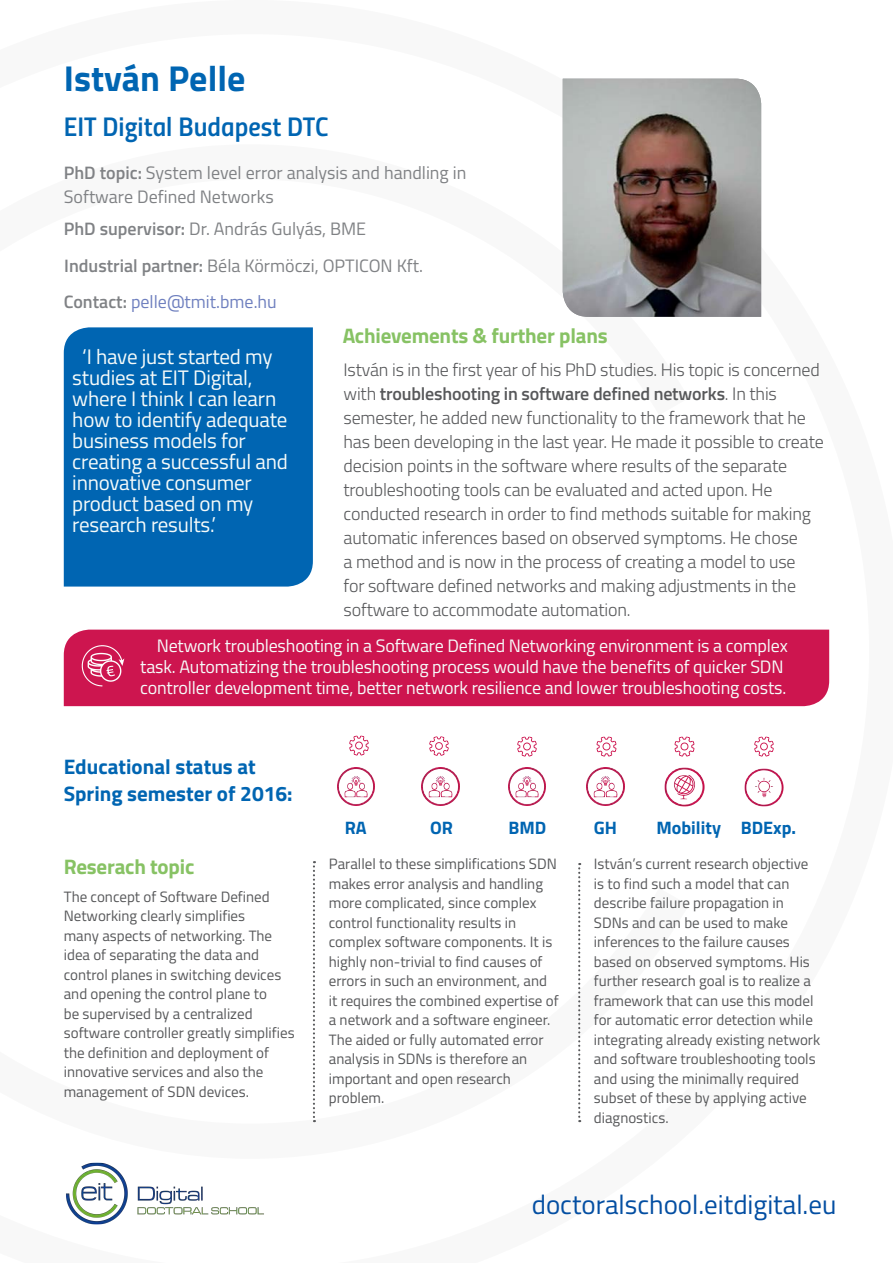
<style>
.page{position:relative;width:893px;height:1263px;background:#fff}
.page>*{position:absolute;margin:0;border:0;box-sizing:border-box;transform-origin:0 0}
.Titles{font:700 36px "Titillium";color:#0065b2}
.Lead_in_text{font:27px "Titillium";color:#034ea2}
.Titles-2{font:27px "Titillium Semibold Upright";color:#0065b2}
.Body_text{font:21px/21px "Titillium";letter-spacing:-.01em;color:#f6fbfa}
.Lead_in_text-2{font:700 21px/27px "Titillium";color:#0065b2}
.Sub_headers{font:700 21px "Titillium";letter-spacing:-.01em;color:#87c264}
.Body_text-2{font:300 18px/24px "Titillium";letter-spacing:-.01em;color:#57585a}
.Body_text-3{font:18px/21px "Titillium";letter-spacing:-.01em;color:#f6fbfa}
.Lead_in_text-3{font:18px/24px "Titillium";color:#808285}
.Lead_in_text-4{font:18px "Titillium";color:#6f80bf}
.Titles-3{font:700 18px "Titillium";color:#0065b2}
.Body_text-4{font:15px/19.5px "Titillium";color:#57585a}
.s1{font-weight:600}
.s2{font-weight:600;color:#808285}
</style>
<div class="page">
<img style="left:66px;top:1162px;width:198px;height:63px">
<svg style="left:313px;top:861px;width:2px;height:261px"></svg>
<img style="left:563px;top:79px;width:198px;height:238px">
<svg style="left:578px;top:863px;width:2px;height:259px"></svg>
<div style="left:64px;top:327px;width:249px;height:260px;background:#0065b2"></div>
<div style="left:64px;top:630px;width:765px;height:76px;background:#cd154f"></div>
<img style="left:77px;top:640px;width:53px;height:53px">
<img style="left:337px;top:768px;width:38px;height:37px">
<img style="left:422px;top:768px;width:37px;height:37px">
<img style="left:508px;top:768px;width:38px;height:37px">
<img style="left:587px;top:768px;width:37px;height:37px">
<img style="left:665px;top:767px;width:40px;height:40px">
<img style="left:745px;top:769px;width:38px;height:38px">
<img style="left:429px;top:736px;width:20px;height:20px">
<img style="left:349px;top:735px;width:20px;height:21px">
<img style="left:596px;top:736px;width:21px;height:21px">
<img style="left:517px;top:736px;width:20px;height:21px">
<img style="left:754px;top:736px;width:20px;height:21px">
<img style="left:674px;top:736px;width:21px;height:21px">
<p class="Titles" style="left:64px;top:51px;width:183px">István Pelle</p>
<p class="Titles-2" style="left:64px;top:106px;width:266px">EIT Digital Budapest DTC</p>
<p class="Lead_in_text-3" style="left:64px;top:160px;width:404px"><span class="s1">PhD topic:</span> System level error analysis and handling in<br>Software Defined Networks</p>
<p class="Lead_in_text-3" style="left:64px;top:216px;width:304px"><span class="s1">PhD supervisor:</span> Dr. András Gulyás, BME</p>
<p class="Lead_in_text-3" style="left:64px;top:252px;width:360px"><span class="s1">Industrial partner:</span> Béla Körmöczi, OPTICON Kft.</p>
<p class="Lead_in_text-4" style="left:64px;top:289px;width:215px"><span class="s2">Contact:</span> pelle@tmit.bme.hu</p>
<p class="Body_text" style="left:72px;top:345px;width:217px;text-indent:10px">‘I have just started my studies at EIT Digital, where I think I can learn how to identify adequate business models for creating a successful and innovative consumer product based on my research results.’</p>
<p class="Sub_headers" style="left:343px;top:320px;width:266px">Achievements &amp; further plans</p>
<p class="Body_text-2" style="left:344px;top:356px;width:482px">István is in the first year of his PhD studies. His topic is concerned with <span class="s1">troubleshooting in software defined networks</span>. In this semester, he added new functionality to the framework that he has been developing in the last year. He made it possible to create decision points in the software where results of the separate troubleshooting tools can be evaluated and acted upon. He conducted research in order to find methods suitable for making automatic inferences based on observed symptoms. He chose<br>a method and is now in the process of creating a model to use<br>for software defined networks and making adjustments in the software to accommodate automation.</p>
<p class="Body_text-3" style="left:140px;top:634px;width:649px;text-indent:16px">Network troubleshooting in a Software Defined Networking environment is a complex task. Automatizing the troubleshooting process would have the benefits of quicker SDN controller development time, better network resilience and lower troubleshooting costs.</p>
<p class="Lead_in_text-2" style="left:64px;top:752px;width:230px">Educational status at<br>Spring semester of 2016:</p>
<p class="Sub_headers" style="left:64px;top:850px;width:132px">Reserach topic</p>
<p class="Body_text-4" style="left:64px;top:886px;width:232px">The concept of Software Defined<br>Networking clearly simplifies<br>many aspects of networking. The idea of separating the data and control planes in switching devices and opening the control plane to<br>be supervised by a centralized software controller greatly simplifies the definition and deployment of innovative services and also the management of SDN devices.</p>
<p class="Titles-3" style="left:345px;top:814px;width:23px">RA</p>
<p class="Titles-3" style="left:430px;top:814px;width:24px">OR</p>
<p class="Titles-3" style="left:508px;top:814px;width:39px">BMD</p>
<p class="Titles-3" style="left:594px;top:814px;width:25px">GH</p>
<p class="Titles-3" style="left:657px;top:814px;width:141px">Mobility BDExp.</p>
<p class="Body_text-4" style="left:329px;top:854px;width:231px">Parallel to these simplifications SDN makes error analysis and handling more complicated, since complex control functionality results in complex software components. It is highly non-trivial to find causes of errors in such an environment, and it requires the combined expertise of a network and a software engineer.<br>The aided or fully automated error analysis in SDNs is therefore an important and open research problem.</p>
<p class="Body_text-4" style="left:594px;top:854px;width:228px">István’s current research objective is to find such a model that can describe failure propagation in<br>SDNs and can be used to make inferences to the failure causes based on observed symptoms. His further research goal is to realize a framework that can use this model for automatic error detection while integrating already existing network and software troubleshooting tools and using the minimally required subset of these by applying active diagnostics.</p>
<p class="Lead_in_text" style="left:532px;top:1184px;width:306px">doctoralschool.eitdigital.eu</p>
</div>
